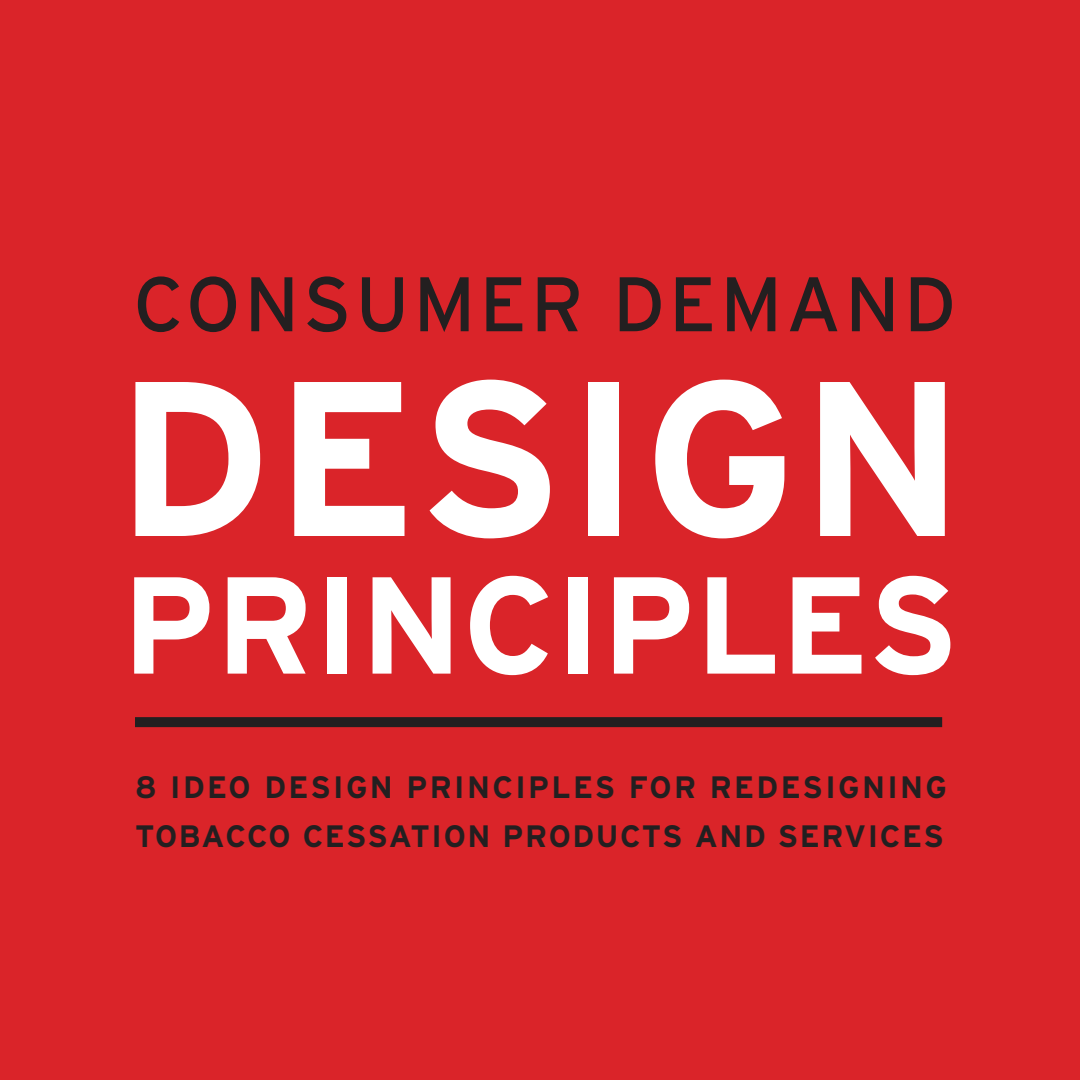
<style>
.page{position:relative;width:1080px;height:1080px;background:#da2429}
.page>*{position:absolute;margin:0;border:0;box-sizing:border-box;transform-origin:0 0}
.t1{font:700 220px "Interstate";letter-spacing:.015em;color:#fff}
.t2{font:700 137.5px "Interstate";color:#fff}
.t3{font:77px "Interstate";letter-spacing:.05em;color:#231f20}
.t4{font:700 31px/49px "Interstate";letter-spacing:.05em;color:#231f20}
</style>
<div class="page">
<div style="left:135px;top:717px;width:807px;height:10px;background:#231f20"></div>
<h3 class="t3" style="left:133px;top:260px;width:824px">CONSUMER DEMAND</h3>
<h1 class="t1" style="left:116px;top:382px;width:850px">DESIGN</h1>
<h2 class="t2" style="left:122px;top:577px;width:838px">PRINCIPLES</h2>
<p class="t4" style="left:135px;top:765px;width:814px">8 IDEO DESIGN PRINCIPLES FOR REDESIGNING<br>TOBACCO CESSATION PRODUCTS AND SERVICES</p>
</div>
